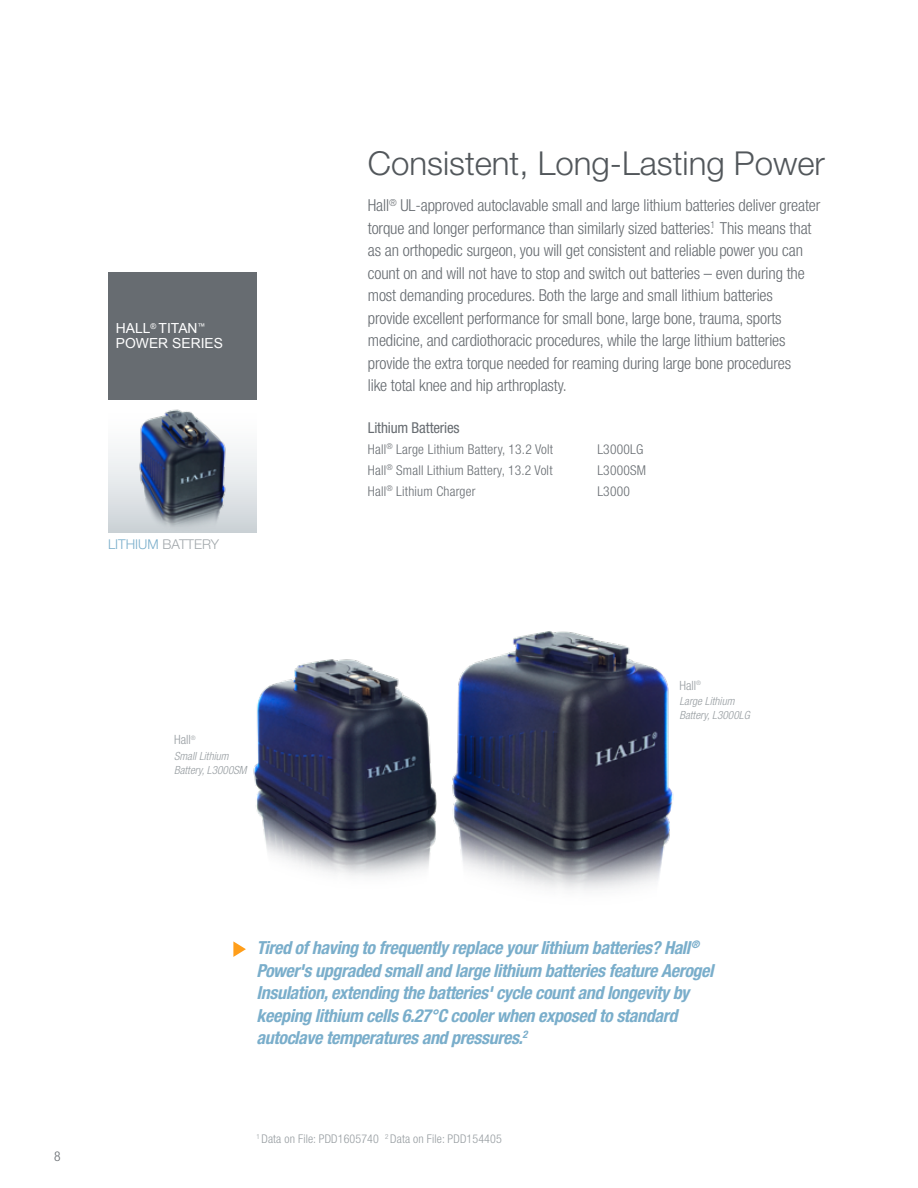
<style>
.page{position:relative;width:918px;height:1188px;background:#fff}
.page>*{position:absolute;margin:0;border:0;box-sizing:border-box;transform-origin:0 0}
.t1{font:300 33px "Helvetica Neue LT Std";color:#52575b}
.t2{font:italic 700 condensed 18px/22.5px "Helvetica Neue LT Std";letter-spacing:-.02em;color:#7aaecb}
.t3{font:300 condensed 16.5px/22.5px "Helvetica Neue LT Std";letter-spacing:-.01em;color:#676c71}
.t4{font:condensed 15px "Helvetica Neue LT Std";letter-spacing:-.01em;color:#676c71}
.t5{font:13.8px/14.7px "Arial";color:#fff}
.t6{font:300 condensed 13.5px "Helvetica Neue LT Std";letter-spacing:.015em;color:#676c71}
.t7{font:300 13.5px "Helvetica Neue LT Std";color:#7aaecb}
.t8{font:300 condensed 12.75px "Helvetica Neue LT Std";letter-spacing:.005em;color:#979da1}
.t9{font:300 condensed 12px "Helvetica Neue LT Std";letter-spacing:.01em;color:#979da1}
.t10{font:italic 300 condensed 11.25px/13.5px "Helvetica Neue LT Std";letter-spacing:.005em;color:#979da1}
.s1{color:#a1a7ab}
</style>
<div class="page">
<div style="left:108px;top:272px;width:148px;height:127px;background:#676c71"></div>
<div style="left:108px;top:405px;width:148px;height:127px;background:linear-gradient(to bottom,#fff,#cfd6da)"></div>
<img style="left:126px;top:405px;width:112px;height:127px">
<img style="left:253px;top:631px;width:420px;height:259px">
<svg style="left:233px;top:941px;width:13px;height:16px"></svg>
<p class="t5" style="left:116px;top:321px;width:109px">HALL<sup>®</sup> TITAN<sup>™<br></sup>POWER SERIES</p>
<p class="t7" style="left:108px;top:536px;width:113px">LITHIUM <span class="s1">BATTERY</span></p>
<p class="t8" style="left:174px;top:733px;width:23px">Hall<sup>®</sup></p>
<p class="t10" style="left:174px;top:750px;width:74px">Small Lithium<br>Battery, L3000SM</p>
<h1 class="t1" style="left:368px;top:144px;width:459px">Consistent, Long-Lasting Power</h1>
<p class="t3" style="left:368px;top:194px;width:454px">Hall<sup>®</sup> UL-approved autoclavable small and large lithium batteries deliver greater torque and longer performance than similarly sized batteries.<sup>1</sup> This means that as an orthopedic surgeon, you will get consistent and reliable power you can count on and will not have to stop and switch out batteries – even during the most demanding procedures. Both the large and small lithium batteries<br>provide excellent performance for small bone, large bone, trauma, sports medicine, and cardiothoracic procedures, while the large lithium batteries provide the extra torque needed for reaming during large bone procedures<br>like total knee and hip arthroplasty.</p>
<p class="t4" style="left:368px;top:419px;width:93px">Lithium Batteries</p>
<p class="t6" style="left:368px;top:441px;width:187px">Hall<sup>®</sup> Large Lithium Battery, 13.2 Volt</p>
<p class="t6" style="left:597px;top:441px;width:47px">L3000LG</p>
<p class="t6" style="left:368px;top:462px;width:186px">Hall<sup>®</sup> Small Lithium Battery, 13.2 Volt</p>
<p class="t6" style="left:597px;top:462px;width:50px">L3000SM</p>
<p class="t6" style="left:368px;top:483px;width:109px">Hall<sup>®</sup> Lithium Charger</p>
<p class="t6" style="left:597px;top:483px;width:34px">L3000</p>
<p class="t8" style="left:679px;top:678px;width:23px">Hall<sup>®</sup></p>
<p class="t10" style="left:679px;top:695px;width:72px">Large Lithium<br>Battery, L3000LG</p>
<p class="t6" style="left:54px;top:1148px;width:8px">8</p>
<p class="t2" style="left:256px;top:937px;width:459px">Tired of having to frequently replace your lithium batteries? Hall<sup>® </sup>Power's upgraded small and large lithium batteries feature Aerogel Insulation, extending the batteries' cycle count and longevity by keeping lithium cells 6.27°C cooler when exposed to standard autoclave temperatures and pressures.<sup>2</sup></p>
<p class="t9" style="left:256px;top:1131px;width:247px"><sup>1</sup> Data on File: PDD1605740 <sup>2</sup> Data on File: PDD154405</p>
</div>
